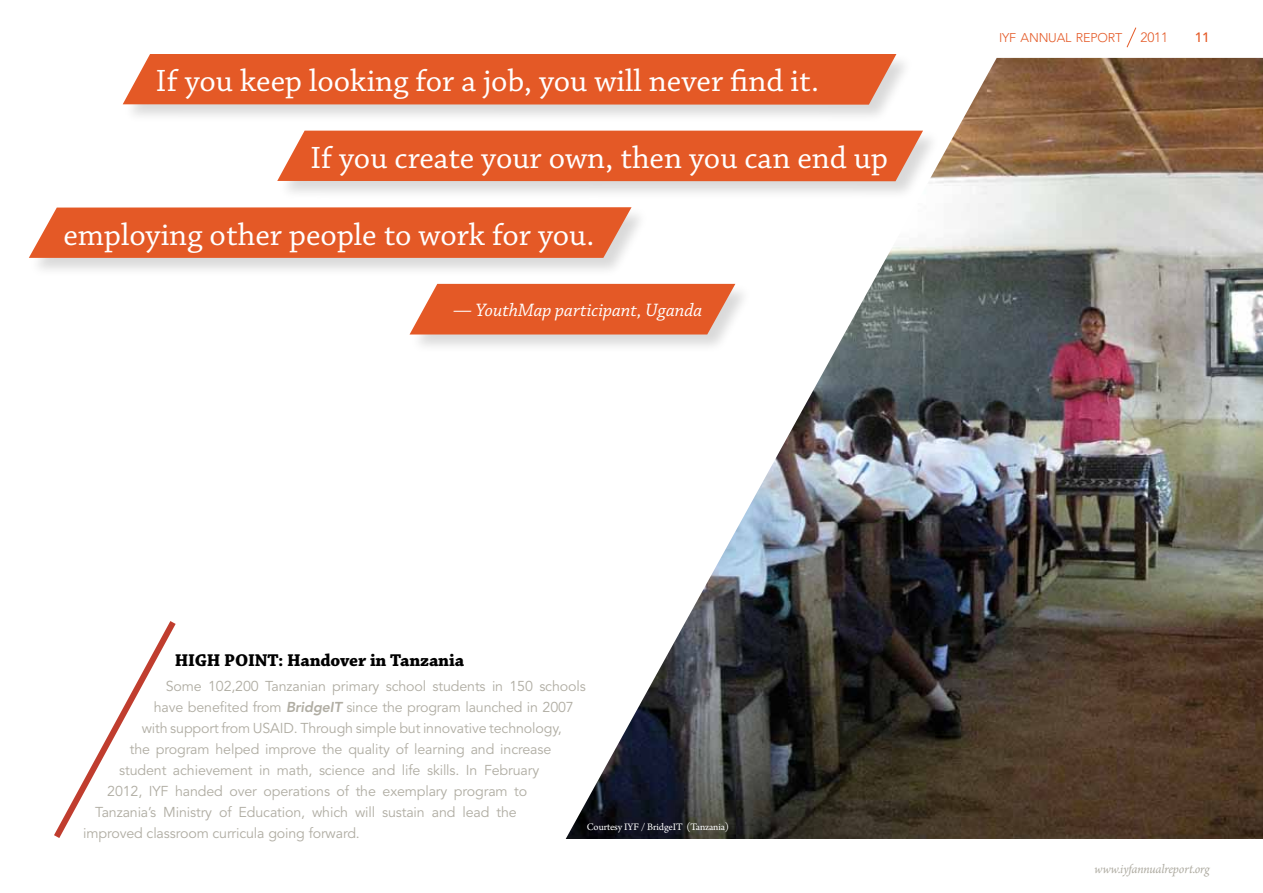
<style>
.page{position:relative;width:1263px;height:893px;background:#fff}
.page>*{position:absolute;margin:0;border:0;box-sizing:border-box;transform-origin:0 0}
.t1{font:32.4px "Chaparral Pro";color:#fff}
.t2{font:italic 18.9px "Chaparral Pro";letter-spacing:.005em;color:#fff}
.t3{font:700 18px "Chaparral Pro";letter-spacing:-.01em;color:#000}
.t4{font:14.25px "Avenir";letter-spacing:-.01em;color:#b0ada3}
.t5{font:italic 13.5px "Arno Pro";letter-spacing:-.015em;color:#b0ada3}
.t6{font:300 13.5px "Avenir";color:#e45926}
.t7{font:500 13.5px "Avenir";color:#e45926}
.t8{font:300 12.6px "Avenir";letter-spacing:-.015em;color:#e45926}
.t9{font:10.5px "Arno Pro";letter-spacing:-.01em;color:#fff}
.s1{font-weight:800;font-style:italic}
</style>
<div class="page">
<svg style="left:1126px;top:27px;width:11px;height:21px"></svg>
<img style="left:566px;top:58px;width:697px;height:781px">
<div style="left:277px;top:129px;width:664px;height:71px;background:#000;opacity:.15"></div>
<div style="left:277px;top:131px;width:646px;height:50px;background:#e45926"></div>
<div style="left:123px;top:53px;width:791px;height:71px;background:#000;opacity:.15"></div>
<div style="left:123px;top:54px;width:773px;height:51px;background:#e45926"></div>
<div style="left:29px;top:206px;width:620px;height:71px;background:#000;opacity:.15"></div>
<svg style="left:29px;top:207px;width:602px;height:51px;background:#e46131"></svg>
<div style="left:409px;top:283px;width:344px;height:70px;background:#000;opacity:.15"></div>
<svg style="left:410px;top:284px;width:325px;height:50px;background:#e56536"></svg>
<svg style="left:54px;top:621px;width:122px;height:217px"></svg>
<h1 class="t1" style="left:156px;top:63px;width:665px">If you keep looking for a job, you will never find it.</h1>
<h1 class="t1" style="left:310px;top:140px;width:579px">If you create your own, then you can end up</h1>
<h1 class="t1" style="left:63px;top:216px;width:532px">employing other people to work for you.</h1>
<h2 class="t2" style="left:453px;top:300px;width:251px">— YouthMap participant, Uganda</h2>
<p class="t8" style="left:999px;top:30px;width:125px">IYF ANNUAL REPORT</p>
<p class="t6" style="left:1140px;top:29px;width:29px">2011</p>
<p class="t7" style="left:1195px;top:29px;width:16px">11</p>
<p class="t3" style="left:175px;top:649px;width:291px">HIGH POINT: Handover in Tanzania</p>
<p class="t4" style="left:166px;top:678px;width:421px">Some 102,200 Tanzanian primary school students in 150 schools</p>
<p class="t4" style="left:154px;top:699px;width:422px">have benefited from <span class="s1">BridgeIT</span> since the program launched in 2007</p>
<p class="t4" style="left:142px;top:720px;width:421px">with support from USAID. Through simple but innovative technology,</p>
<p class="t4" style="left:130px;top:741px;width:423px">the program helped improve the quality of learning and increase</p>
<p class="t4" style="left:119px;top:762px;width:421px">student achievement in math, science and life skills. In February</p>
<p class="t4" style="left:107px;top:783px;width:422px">2012, IYF handed over operations of the exemplary program to</p>
<p class="t4" style="left:95px;top:804px;width:423px">Tanzania’s Ministry of Education, which will sustain and lead the</p>
<p class="t4" style="left:83px;top:825px;width:278px">improved classroom curricula going forward.</p>
<p class="t9" style="left:587px;top:821px;width:144px">Courtesy IYF / BridgeIT (Tanzania)</p>
<p class="t5" style="left:1094px;top:861px;width:117px">www.iyfannualreport.org</p>
</div>
